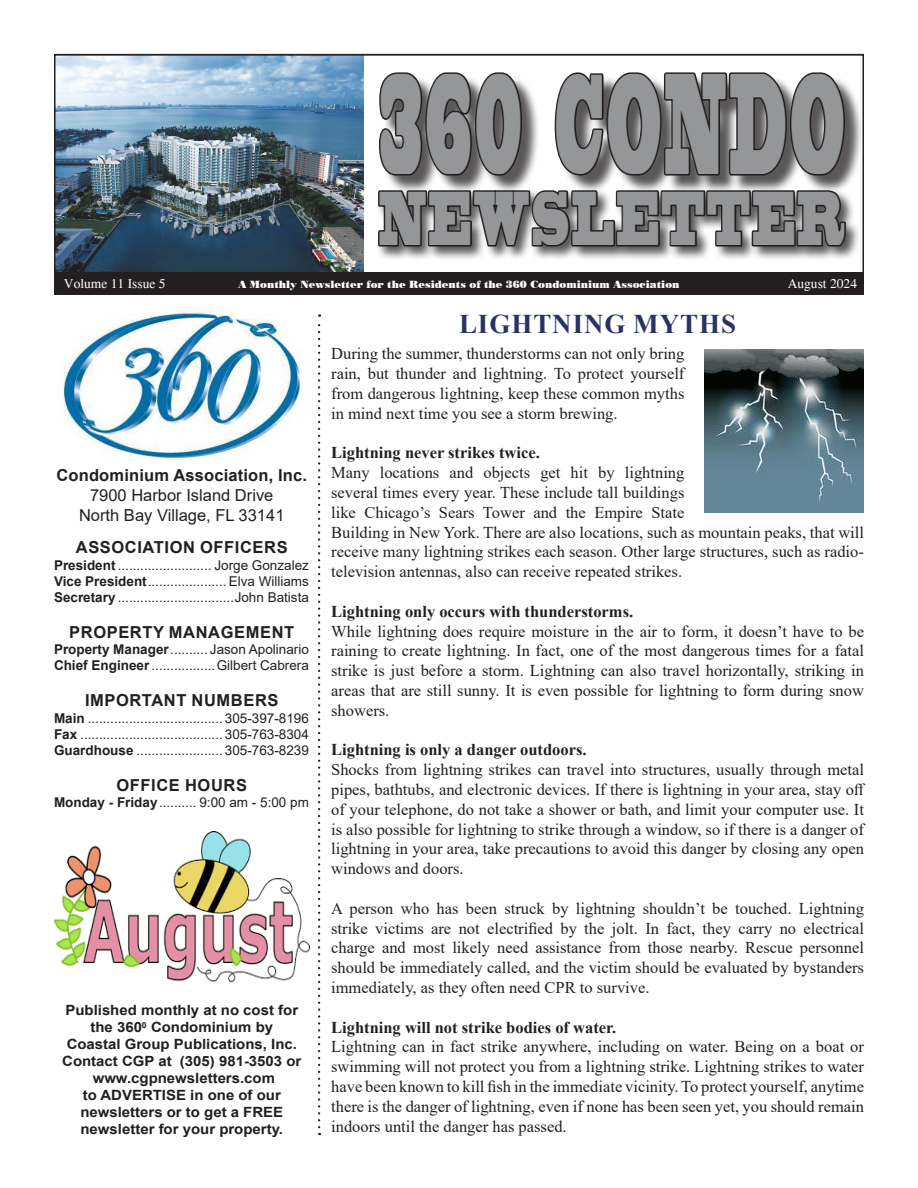
<style>
.page{position:relative;width:918px;height:1188px;background:#fff}
.page>*{position:absolute;margin:0;border:0;box-sizing:border-box;transform-origin:0 0}
.t1{font:133.5px "Blackoak Std";letter-spacing:.11em;color:#949698;scale:.23 1}
.t2{font:70.95px "Blackoak Std";letter-spacing:.12em;color:#949698;scale:.33 1}
.t3{font:700 27px "Times New Roman";letter-spacing:.035em;color:#293363}
.t4{font:16.5px/19.8px "Times New Roman";color:#231f20;text-align:justify}
.t5{font:700 16.5px "Times New Roman";color:#231f20}
.t6{font:700 16.5px "Arial";letter-spacing:.035em;color:#231f20}
.t7{font:16.5px "Arial";color:#231f20}
.t8{font:700 16.5px "Arial";letter-spacing:.01em;color:#231f20}
.t9{font:700 14.1px/17px "Arial";color:#231f20;text-align:center;scale:1.06 1}
.t10{font:13.5px "Arial";color:#231f20}
.t11{font:13.5px "Times";color:#fff}
.t12{font:10.5px "Poster Bodoni BT";color:#fff}
.s1{font-weight:700}
</style>
<div class="page">
<img style="left:63px;top:310px;width:238px;height:149px">
<img style="left:57px;top:57px;width:307px;height:215px">
<div style="left:54px;top:272px;width:810px;height:23px;background:#231f20"></div>
<div style="left:381px;top:75px;width:483px;height:119px;background:#231f20;opacity:.75"></div>
<svg style="left:379px;top:72px;width:144px;height:105px;background:#7d7b7b"></svg>
<svg style="left:553px;top:72px;width:294px;height:106px;background:#807e7f"></svg>
<div style="left:376px;top:188px;width:485px;height:73px;background:#231f20;opacity:.75"></div>
<svg style="left:377px;top:188px;width:470px;height:73px;background:#817f80"></svg>
<svg style="left:318px;top:314px;width:2px;height:813px"></svg>
<hr style="left:54px;top:54px;width:810px;height:1px;background:#231f20">
<img style="left:54px;top:831px;width:256px;height:152px">
<img style="left:705px;top:350px;width:159px;height:162px">
<p class="t1" style="left:379px;top:35px;width:2027px">360 CONDO</p>
<p class="t2" style="left:379px;top:171px;width:1413px">NEWSLETTER</p>
<p class="t11" style="left:64px;top:276px;width:103px">Volume 11 Issue 5</p>
<p class="t11" style="left:788px;top:276px;width:71px">August 2024</p>
<p class="t12" style="left:238px;top:278px;width:443px">A Monthly Newsletter for the Residents of the 360 Condominium Association</p>
<p class="t8" style="left:56px;top:464px;width:252px">Condominium Association, Inc.</p>
<p class="t7" style="left:90px;top:484px;width:185px">7900 Harbor Island Drive</p>
<p class="t7" style="left:79px;top:504px;width:207px">North Bay Village, FL 33141</p>
<p class="t6" style="left:76px;top:536px;width:213px">ASSOCIATION OFFICERS</p>
<p class="t10" style="left:54px;top:555px;width:256px"><span class="s1">President</span> ......................... Jorge Gonzalez</p>
<p class="t10" style="left:54px;top:572px;width:256px"><span class="s1">Vice President</span>..................... Elva Williams</p>
<p class="t10" style="left:54px;top:588px;width:256px"><span class="s1">Secretary</span> ...............................John Batista</p>
<p class="t6" style="left:69px;top:621px;width:226px">PROPERTY MANAGEMENT</p>
<p class="t10" style="left:54px;top:640px;width:256px"><span class="s1">Property Manager</span>.......... Jason Apolinario</p>
<p class="t10" style="left:54px;top:656px;width:256px"><span class="s1">Chief Engineer</span> .................Gilbert Cabrera</p>
<p class="t6" style="left:85px;top:689px;width:195px">IMPORTANT NUMBERS</p>
<p class="t10" style="left:54px;top:708px;width:256px"><span class="s1">Main</span> .................................... 305-397-8196</p>
<p class="t10" style="left:54px;top:725px;width:256px"><span class="s1">Fax</span> ...................................... 305-763-8304</p>
<p class="t10" style="left:54px;top:741px;width:256px"><span class="s1">Guardhouse</span> ....................... 305-763-8239</p>
<p class="t6" style="left:117px;top:774px;width:132px">OFFICE HOURS</p>
<p class="t10" style="left:54px;top:793px;width:256px"><span class="s1">Monday - Friday</span>.......... 9:00 am - 5:00 pm</p>
<p class="t9" style="left:65px;top:1002px;width:221px">Published monthly at no cost for the 360<sup>0</sup> Condominium by</p>
<p class="t9" style="left:62px;top:1036px;width:227px">Coastal Group Publications, Inc.<br>Contact CGP at (305) 981-3503 or</p>
<p class="t9" style="left:93px;top:1070px;width:174px">www.cgpnewsletters.com</p>
<p class="t9" style="left:80px;top:1087px;width:193px;text-align:left">to ADVERTISE in one of our newsletters or to get a FREE newsletter for your property.</p>
<p class="t3" style="left:459px;top:304px;width:279px">LIGHTNING MYTHS</p>
<p class="t4" style="left:331px;top:343px;width:355px">During the summer, thunderstorms can not only bring rain, but thunder and lightning. To protect yourself from dangerous lightning, keep these common myths in mind next time you see a storm brewing.</p>
<p class="t5" style="left:331px;top:441px;width:210px">Lightning never strikes twice.</p>
<p class="t4" style="left:331px;top:462px;width:534px;text-align:left">Many locations and objects get hit by lightning<br>several times every year. These include tall buildings<br>like Chicago’s Sears Tower and the Empire State<br>Building in New York. There are also locations, such as mountain peaks, that will receive many lightning strikes each season. Other large structures, such as radio&shy;television antennas, also can receive repeated strikes.</p>
<p class="t5" style="left:331px;top:599px;width:304px">Lightning only occurs with thunderstorms.</p>
<p class="t4" style="left:331px;top:621px;width:534px">While lightning does require moisture in the air to form, it doesn’t have to be raining to create lightning. In fact, one of the most dangerous times for a fatal strike is just before a storm. Lightning can also travel horizontally, striking in areas that are still sunny. It is even possible for lightning to form during snow showers.</p>
<p class="t5" style="left:331px;top:738px;width:257px">Lightning is only a danger outdoors.</p>
<p class="t4" style="left:331px;top:759px;width:535px">Shocks from lightning strikes can travel into structures, usually through metal pipes, bathtubs, and electronic devices. If there is lightning in your area, stay off of your telephone, do not take a shower or bath, and limit your computer use. It is also possible for lightning to strike through a window, so if there is a danger of lightning in your area, take precautions to avoid this danger by closing any open windows and doors.</p>
<p class="t4" style="left:331px;top:898px;width:534px">A person who has been struck by lightning shouldn’t be touched. Lightning strike victims are not electrified by the jolt. In fact, they carry no electrical charge and most likely need assistance from those nearby. Rescue personnel should be immediately called, and the victim should be evaluated by bystanders immediately, as they often need CPR to survive.</p>
<p class="t5" style="left:331px;top:1015px;width:286px">Lightning will not strike bodies of water.</p>
<p class="t4" style="left:331px;top:1036px;width:534px">Lightning can in fact strike anywhere, including on water. Being on a boat or swimming will not protect you from a lightning strike. Lightning strikes to water have been known to kill fish in the immediate vicinity. To protect yourself, anytime there is the danger of lightning, even if none has been seen yet, you should remain indoors until the danger has passed.</p>
</div>
